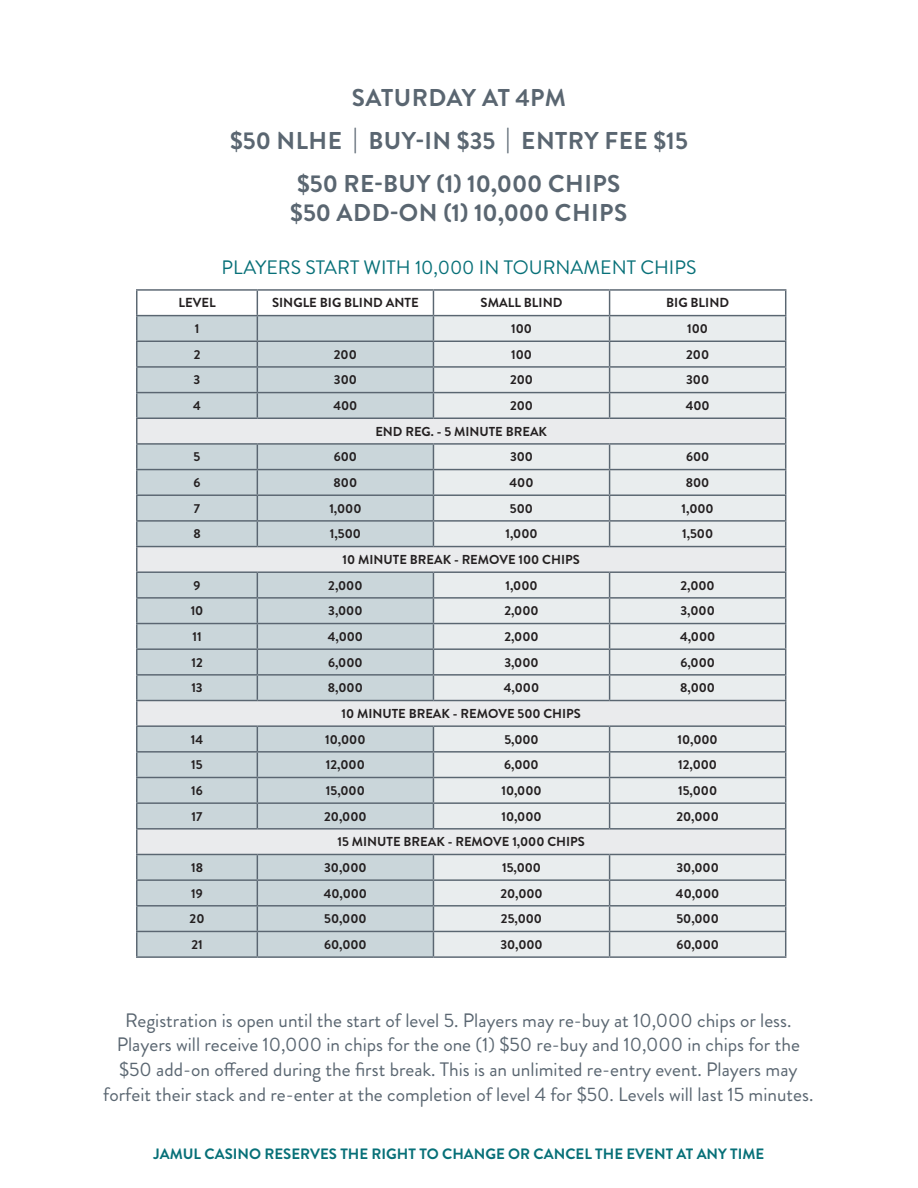
<style>
.page{position:relative;width:918px;height:1188px;background:#fff}
.page>*{position:absolute;margin:0;border:0;box-sizing:border-box;transform-origin:0 0}
.t1{font:700 24.3px/28.8px "Brandon Grotesque";letter-spacing:.02em;color:#5a6671}
.t2{font:19.5px/24.9px "Brandon Grotesque";color:#5a6671;text-align:center}
.t3{font:19.5px "Brandon Grotesque";color:#077078}
.t4{font:700 15px "Brandon Grotesque";color:#077078}
.t5{font:700 13.05px "Brandon Grotesque";color:#231f20}
.t6{font:700 12.9px "Brandon Grotesque";color:#231f20}
</style>
<div class="page">
<hr style="left:136px;top:289px;width:121px;height:2px;background:#5a6671">
<hr style="left:257px;top:289px;width:176px;height:2px;background:#5a6671">
<hr style="left:433px;top:289px;width:177px;height:2px;background:#5a6671">
<hr style="left:610px;top:289px;width:176px;height:2px;background:#5a6671">
<svg style="left:136px;top:290px;width:650px;height:666px;background:#d6dcdf"></svg>
<hr style="left:136px;top:956px;width:121px;height:2px;background:#5a6671">
<hr style="left:257px;top:956px;width:176px;height:2px;background:#5a6671">
<hr style="left:433px;top:956px;width:177px;height:2px;background:#5a6671">
<hr style="left:610px;top:956px;width:176px;height:2px;background:#5a6671">
<p class="t1" style="left:352px;top:83px;width:216px">SATURDAY AT 4PM</p>
<p class="t1" style="left:230px;top:127px;width:459px">$50 NLHE | BUY-IN $35 | ENTRY FEE $15</p>
<p class="t1" style="left:290px;top:170px;width:339px">$50 RE-BUY (1) 10,000 CHIPS $50 ADD-ON (1) 10,000 CHIPS</p>
<p class="t3" style="left:222px;top:254px;width:476px">PLAYERS START WITH 10,000 IN TOURNAMENT CHIPS</p>
<p class="t5" style="left:178px;top:294px;width:39px">LEVEL</p>
<p class="t5" style="left:272px;top:294px;width:148px">SINGLE BIG BLIND ANTE</p>
<p class="t5" style="left:481px;top:294px;width:83px">SMALL BLIND</p>
<p class="t5" style="left:666px;top:294px;width:64px">BIG BLIND</p>
<p class="t6" style="left:195px;top:320px;width:6px">1</p>
<p class="t6" style="left:511px;top:320px;width:22px">100</p>
<p class="t6" style="left:687px;top:320px;width:22px">100</p>
<p class="t6" style="left:194px;top:345px;width:8px">2</p>
<p class="t6" style="left:334px;top:345px;width:24px">200</p>
<p class="t6" style="left:511px;top:345px;width:22px">100</p>
<p class="t6" style="left:686px;top:345px;width:24px">200</p>
<p class="t6" style="left:194px;top:371px;width:8px">3</p>
<p class="t6" style="left:334px;top:371px;width:24px">300</p>
<p class="t6" style="left:510px;top:371px;width:24px">200</p>
<p class="t6" style="left:686px;top:371px;width:24px">300</p>
<p class="t6" style="left:193px;top:396px;width:9px">4</p>
<p class="t6" style="left:333px;top:396px;width:25px">400</p>
<p class="t6" style="left:510px;top:396px;width:24px">200</p>
<p class="t6" style="left:686px;top:396px;width:25px">400</p>
<p class="t6" style="left:375px;top:422px;width:173px">END REG. - 5 MINUTE BREAK</p>
<p class="t6" style="left:194px;top:448px;width:8px">5</p>
<p class="t6" style="left:334px;top:448px;width:25px">600</p>
<p class="t6" style="left:510px;top:448px;width:24px">300</p>
<p class="t6" style="left:686px;top:448px;width:25px">600</p>
<p class="t6" style="left:194px;top:473px;width:8px">6</p>
<p class="t6" style="left:334px;top:473px;width:25px">800</p>
<p class="t6" style="left:510px;top:473px;width:25px">400</p>
<p class="t6" style="left:686px;top:473px;width:25px">800</p>
<p class="t6" style="left:194px;top:499px;width:8px">7</p>
<p class="t6" style="left:329px;top:499px;width:34px">1,000</p>
<p class="t6" style="left:510px;top:499px;width:25px">500</p>
<p class="t6" style="left:682px;top:499px;width:34px">1,000</p>
<p class="t6" style="left:193px;top:525px;width:9px">8</p>
<p class="t6" style="left:330px;top:525px;width:33px">1,500</p>
<p class="t6" style="left:505px;top:525px;width:34px">1,000</p>
<p class="t6" style="left:682px;top:525px;width:33px">1,500</p>
<p class="t6" style="left:343px;top:550px;width:239px">10 MINUTE BREAK - REMOVE 100 CHIPS</p>
<p class="t6" style="left:194px;top:576px;width:8px">9</p>
<p class="t6" style="left:328px;top:576px;width:36px">2,000</p>
<p class="t6" style="left:505px;top:576px;width:34px">1,000</p>
<p class="t6" style="left:681px;top:576px;width:36px">2,000</p>
<p class="t6" style="left:191px;top:602px;width:14px">10</p>
<p class="t6" style="left:328px;top:602px;width:36px">3,000</p>
<p class="t6" style="left:504px;top:602px;width:36px">2,000</p>
<p class="t6" style="left:681px;top:602px;width:36px">3,000</p>
<p class="t6" style="left:192px;top:627px;width:11px">11</p>
<p class="t6" style="left:328px;top:627px;width:37px">4,000</p>
<p class="t6" style="left:504px;top:627px;width:36px">2,000</p>
<p class="t6" style="left:680px;top:627px;width:37px">4,000</p>
<p class="t6" style="left:191px;top:653px;width:13px">12</p>
<p class="t6" style="left:328px;top:653px;width:36px">6,000</p>
<p class="t6" style="left:504px;top:653px;width:36px">3,000</p>
<p class="t6" style="left:680px;top:653px;width:36px">6,000</p>
<p class="t6" style="left:191px;top:679px;width:13px">13</p>
<p class="t6" style="left:328px;top:679px;width:36px">8,000</p>
<p class="t6" style="left:504px;top:679px;width:37px">4,000</p>
<p class="t6" style="left:680px;top:679px;width:36px">8,000</p>
<p class="t6" style="left:341px;top:704px;width:241px">10 MINUTE BREAK - REMOVE 500 CHIPS</p>
<p class="t6" style="left:191px;top:730px;width:14px">14</p>
<p class="t6" style="left:325px;top:730px;width:42px">10,000</p>
<p class="t6" style="left:504px;top:730px;width:36px">5,000</p>
<p class="t6" style="left:678px;top:730px;width:42px">10,000</p>
<p class="t6" style="left:191px;top:756px;width:13px">15</p>
<p class="t6" style="left:326px;top:756px;width:40px">12,000</p>
<p class="t6" style="left:504px;top:756px;width:36px">6,000</p>
<p class="t6" style="left:678px;top:756px;width:40px">12,000</p>
<p class="t6" style="left:191px;top:781px;width:13px">16</p>
<p class="t6" style="left:326px;top:781px;width:40px">15,000</p>
<p class="t6" style="left:501px;top:781px;width:42px">10,000</p>
<p class="t6" style="left:678px;top:781px;width:40px">15,000</p>
<p class="t6" style="left:192px;top:807px;width:12px">17</p>
<p class="t6" style="left:324px;top:807px;width:44px">20,000</p>
<p class="t6" style="left:501px;top:807px;width:42px">10,000</p>
<p class="t6" style="left:676px;top:807px;width:44px">20,000</p>
<p class="t6" style="left:338px;top:833px;width:249px">15 MINUTE BREAK - REMOVE 1,000 CHIPS</p>
<p class="t6" style="left:191px;top:858px;width:13px">18</p>
<p class="t6" style="left:324px;top:858px;width:44px">30,000</p>
<p class="t6" style="left:502px;top:858px;width:40px">15,000</p>
<p class="t6" style="left:676px;top:858px;width:44px">30,000</p>
<p class="t6" style="left:191px;top:884px;width:13px">19</p>
<p class="t6" style="left:324px;top:884px;width:45px">40,000</p>
<p class="t6" style="left:500px;top:884px;width:44px">20,000</p>
<p class="t6" style="left:676px;top:884px;width:45px">40,000</p>
<p class="t6" style="left:190px;top:910px;width:16px">20</p>
<p class="t6" style="left:324px;top:910px;width:44px">50,000</p>
<p class="t6" style="left:501px;top:910px;width:43px">25,000</p>
<p class="t6" style="left:676px;top:910px;width:44px">50,000</p>
<p class="t6" style="left:191px;top:935px;width:13px">21</p>
<p class="t6" style="left:324px;top:935px;width:44px">60,000</p>
<p class="t6" style="left:500px;top:935px;width:44px">30,000</p>
<p class="t6" style="left:676px;top:935px;width:44px">60,000</p>
<p class="t2" style="left:103px;top:1008px;width:712px">Registration is open until the start of level 5. Players may re-buy at 10,000 chips or less.<br>Players will receive 10,000 in chips for the one (1) $50 re-buy and 10,000 in chips for the $50 add-on offered during the first break. This is an unlimited re-entry event. Players may forfeit their stack and re-enter at the completion of level 4 for $50. Levels will last 15 minutes.</p>
<p class="t4" style="left:154px;top:1143px;width:612px">JAMUL CASINO RESERVES THE RIGHT TO CHANGE OR CANCEL THE EVENT AT ANY TIME</p>
</div>
